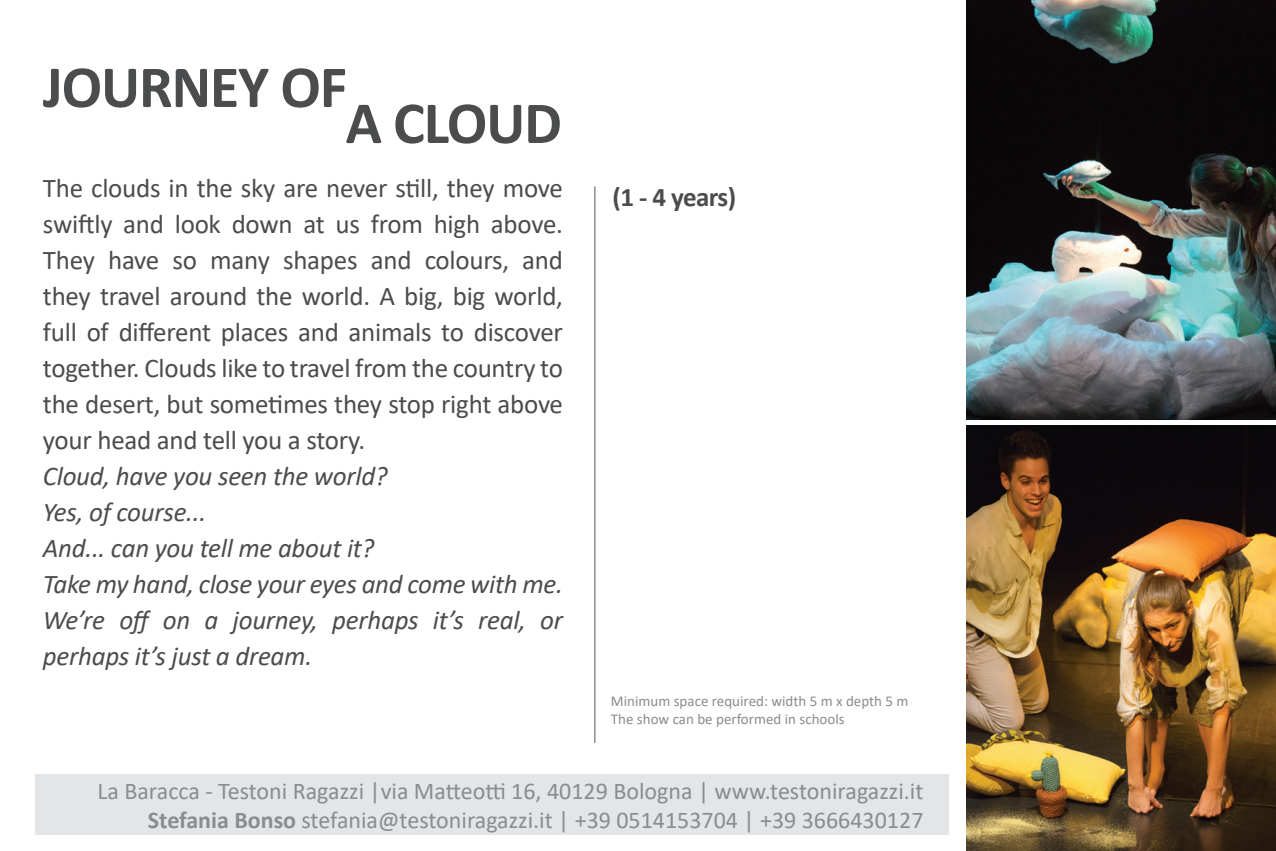
<style>
.page{position:relative;width:1276px;height:851px;background:#fff}
.page>*{position:absolute;margin:0;border:0;box-sizing:border-box;transform-origin:0 0}
.t1{font:700 60px "Calibri";letter-spacing:-.02em;color:#4b4c4d}
.t2{font:27px/36px "Calibri";letter-spacing:-.01em;color:#4b4c4d;text-align:justify}
.t3{font:italic 27px/36px "Calibri";letter-spacing:-.01em;color:#4b4c4d}
.t4{font:700 27px "Calibri";letter-spacing:-.025em;color:#4b4c4d}
.t5{font:24px/28.8px "Calibri";color:#8a8c8f;text-align:right}
.t6{font:15px/18px "Calibri";color:#8a8c8f}
.s1{font-weight:700}
</style>
<div class="page">
<div style="left:36px;top:774px;width:913px;height:60px;background:#e4e5e7"></div>
<img style="left:966px;top:0;width:310px;height:419px">
<img style="left:966px;top:425px;width:310px;height:425px">
<hr style="left:594px;top:186px;width:1px;height:556px;background:#8a8c8f">
<h1 class="t1" style="left:43px;top:45px;width:306px">JOURNEY OF</h1>
<h1 class="t1" style="left:345px;top:81px;width:218px">A CLOUD</h1>
<p class="t2" style="left:43px;top:169px;width:521px">The clouds in the sky are never still, they move swiftly and look down at us from high above.<br>They have so many shapes and colours, and they travel around the world. A big, big world, full of different places and animals to discover together. Clouds like to travel from the country to the desert, but sometimes they stop right above your head and tell you a story.</p>
<p class="t3" style="left:43px;top:457px;width:521px">Cloud, have you seen the world?<br>Yes, of course...<br>And... can you tell me about it?<br>Take my hand, close your eyes and come with me.<br>We’re off on a journey, perhaps it’s real, or perhaps it’s just a dream.</p>
<p class="t4" style="left:612px;top:177px;width:125px">(1 - 4 years)</p>
<p class="t6" style="left:611px;top:691px;width:299px">Minimum space required: width 5 m x depth 5 m<br>The show can be performed in schools</p>
<p class="t5" style="left:97px;top:776px;width:827px">La Baracca - Testoni Ragazzi |via Matteotti 16, 40129 Bologna | www.testoniragazzi.it<br><span class="s1">Stefania Bonso</span> stefania@testoniragazzi.it | +39 0514153704 | +39 3666430127</p>
</div>
